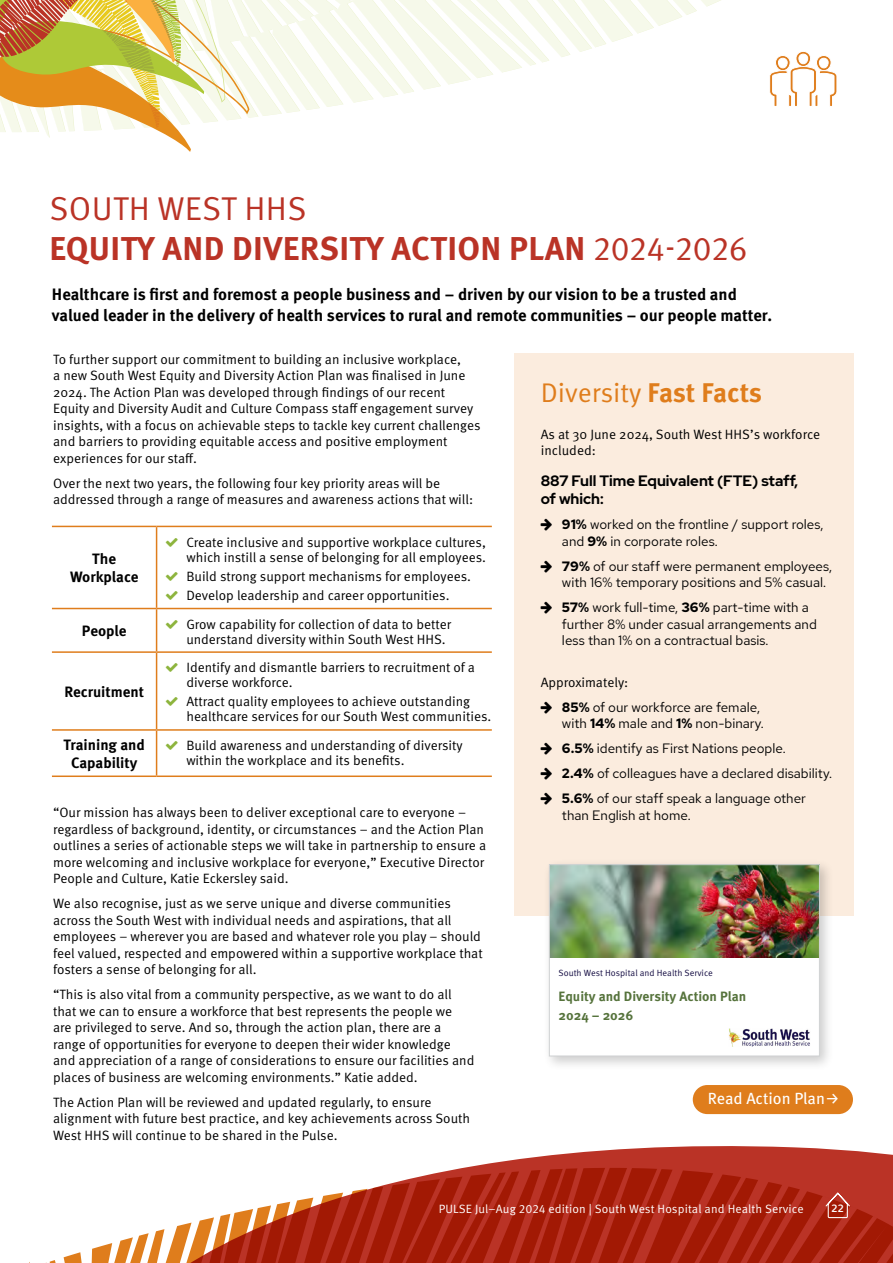
<style>
.page{position:relative;width:893px;height:1263px;background:#fff}
.page>*{position:absolute;margin:0;border:0;box-sizing:border-box;transform-origin:0 0}
.t1{font:700 33px/40.5px "Meta Pro";letter-spacing:.01em;color:#ba3326}
.t2{font:27px "Meta Pro";color:#df7d1c}
.t3{font:700 16.5px/21px "Meta Pro";color:#000}
.t4{font:16.2px "Meta Pro";color:#fff}
.t5{font:700 15px/18px "Meta Pro";color:#000;text-align:center}
.t6{font:700 15px/18px "Red Hat Display";color:#000}
.t7{font:13.5px/16.5px "Meta Pro";color:#000}
.t8{font:13.5px/16.5px "Red Hat Text";color:#000}
.t9{font:700 13.5px/18.8px "Meta OT";color:#56733c}
.t10{font:12px "Meta Pro";letter-spacing:.01em;color:#fff}
.t11{font:500 12px "Baloo 2";color:#fff}
.t12{font:9px "Meta OT Norm";color:#140c42}
.s1{font-weight:400}
.s2{font-weight:700}
.s3{font-family:"Fira Sans"}
</style>
<div class="page">
<div style="left:514px;top:353px;width:340px;height:562px;background:#fbecde"></div>
<div style="left:543px;top:859px;width:292px;height:212px;background:#000;opacity:.2"></div>
<div style="left:549px;top:865px;width:270px;height:191px;background:#fff"></div>
<img style="left:729px;top:1028px;width:81px;height:19px">
<img style="left:551px;top:866px;width:267px;height:92px">
<div style="left:549px;top:864px;width:271px;height:192px;border:1px solid #d1d3d4"></div>
<div style="left:693px;top:1085px;width:160px;height:29px;background:#df7d1c;border-radius:15px"></div>
<hr style="left:52px;top:526px;width:105px;height:1px;background:#df7d1c">
<hr style="left:157px;top:526px;width:335px;height:1px;background:#df7d1c">
<hr style="left:156px;top:527px;width:1px;height:81px;background:#df7d1c">
<hr style="left:52px;top:608px;width:105px;height:1px;background:#df7d1c">
<hr style="left:157px;top:608px;width:335px;height:1px;background:#df7d1c">
<hr style="left:156px;top:609px;width:1px;height:42px;background:#df7d1c">
<hr style="left:52px;top:651px;width:105px;height:2px;background:#df7d1c">
<hr style="left:157px;top:651px;width:335px;height:2px;background:#df7d1c">
<hr style="left:156px;top:653px;width:1px;height:76px;background:#df7d1c">
<hr style="left:52px;top:729px;width:105px;height:2px;background:#df7d1c">
<hr style="left:157px;top:729px;width:335px;height:2px;background:#df7d1c">
<hr style="left:156px;top:731px;width:1px;height:44px;background:#df7d1c">
<hr style="left:52px;top:775px;width:105px;height:2px;background:#df7d1c">
<hr style="left:157px;top:775px;width:335px;height:2px;background:#df7d1c">
<svg style="left:463px;top:1146px;width:430px;height:22px;fill:#ba3326"></svg>
<svg style="left:452px;top:1168px;width:441px;height:95px;background:#ab2311"></svg>
<svg style="left:29px;top:1170px;width:512px;height:93px"></svg>
<svg style="left:0;top:0;width:837px;height:152px"></svg>
<svg style="left:823px;top:1192px;width:34px;height:27px"></svg>
<h1 class="t1" style="left:50px;top:189px;width:700px"><span class="s1">SOUTH WEST HHS<br></span>EQUITY AND DIVERSITY ACTION PLAN <span class="s1">2024-2026</span></h1>
<p class="t3" style="left:52px;top:284px;width:722px">Healthcare is first and foremost a people business and – driven by our vision to be a trusted and valued leader in the delivery of health services to rural and remote communities – our people matter.</p>
<p class="t7" style="left:53px;top:351px;width:429px">To further support our commitment to building an inclusive workplace,<br>a new South West Equity and Diversity Action Plan was finalised in June 2024. The Action Plan was developed through findings of our recent Equity and Diversity Audit and Culture Compass staff engagement survey insights, with a focus on achievable steps to tackle key current challenges and barriers to providing equitable access and positive employment experiences for our staff.</p>
<p class="t7" style="left:53px;top:475px;width:421px">Over the next two years, the following four key priority areas will be addressed through a range of measures and awareness actions that will:</p>
<p class="t5" style="left:70px;top:550px;width:70px">The<br>Workplace</p>
<p class="t7" style="left:186px;top:535px;width:301px;line-height:15px">Create inclusive and supportive workplace cultures, which instill a sense of belonging for all employees.</p>
<p class="t7" style="left:186px;top:567px;width:286px;line-height:19.2px">Build strong support mechanisms for employees.<br>Develop leadership and career opportunities.</p>
<p class="t5" style="left:82px;top:622px;width:46px">People</p>
<p class="t7" style="left:186px;top:617px;width:266px;line-height:15px">Grow capability for collection of data to better understand diversity within South West HHS.</p>
<p class="t5" style="left:64px;top:683px;width:81px">Recruitment</p>
<p class="t7" style="left:186px;top:660px;width:290px;line-height:15px">Identify and dismantle barriers to recruitment of a diverse workforce.</p>
<p class="t7" style="left:186px;top:695px;width:306px;line-height:15px">Attract quality employees to achieve outstanding healthcare services for our South West communities.</p>
<p class="t5" style="left:64px;top:736px;width:83px">Training and<br>Capability</p>
<p class="t7" style="left:186px;top:738px;width:278px;line-height:15px">Build awareness and understanding of diversity within the workplace and its benefits.</p>
<p class="t7" style="left:53px;top:805px;width:434px">“Our mission has always been to deliver exceptional care to everyone – regardless of background, identity, or circumstances – and the Action Plan outlines a series of actionable steps we will take in partnership to ensure a more welcoming and inclusive workplace for everyone,” Executive Director People and Culture, Katie Eckersley said.</p>
<p class="t7" style="left:53px;top:895px;width:431px">We also recognise, just as we serve unique and diverse communities across the South West with individual needs and aspirations, that all employees – wherever you are based and whatever role you play – should feel valued, respected and empowered within a supportive workplace that fosters a sense of belonging for all.</p>
<p class="t7" style="left:53px;top:986px;width:423px">“This is also vital from a community perspective, as we want to do all that we can to ensure a workforce that best represents the people we<br>are privileged to serve. And so, through the action plan, there are a range of opportunities for everyone to deepen their wider knowledge and appreciation of a range of considerations to ensure our facilities and places of business are welcoming environments.” Katie added.</p>
<p class="t7" style="left:53px;top:1094px;width:419px">The Action Plan will be reviewed and updated regularly, to ensure alignment with future best practice, and key achievements across South<br>West HHS will continue to be shared in the Pulse.</p>
<h2 class="t2" style="left:541px;top:375px;width:223px">Diversity <span class="s2">Fast Facts</span></h2>
<p class="t7" style="left:541px;top:426px;width:281px">As at 30 June 2024, South West HHS’s workforce included:</p>
<p class="t6" style="left:541px;top:472px;width:259px">887 Full Time Equivalent (FTE) staff, of which:</p>
<p class="t8" style="left:562px;top:516px;width:263px"><span class="s2">91%</span> worked on the frontline / support roles, and <span class="s2">9%</span> in corporate roles.</p>
<p class="t8" style="left:562px;top:557px;width:272px"><span class="s2">79%</span> of our staff were permanent employees, with 16% temporary positions and 5% casual.</p>
<p class="t8" style="left:562px;top:599px;width:256px"><span class="s2">57%</span> work full-time, <span class="s2">36%</span> part-time with a further 8% under casual arrangements and less than 1% on a contractual basis.</p>
<p class="t7" style="left:541px;top:674px;width:89px">Approximately:</p>
<p class="t8" style="left:562px;top:698px;width:203px"><span class="s2">85%</span> of our workforce are female, with <span class="s2">14%</span> male and <span class="s2">1%</span> non-binary.</p>
<p class="t8" style="left:562px;top:736px;width:272px;line-height:25px"><span class="s2">6.5%</span> identify as First Nations people.<br><span class="s2">2.4%</span> of colleagues have a declared disability.<br><span class="s2">5.6%</span> of our staff speak a language other</p>
<p class="t8" style="left:562px;top:806px;width:130px">than English at home.</p>
<p class="t12" style="left:559px;top:967px;width:156px">South West Hospital and Health Service</p>
<p class="t9" style="left:559px;top:987px;width:189px">Equity and Diversity Action Plan<br>2024 – 2026</p>
<p class="t4" style="left:708px;top:1088px;width:133px">Read Action Plan<span class="s3">→</span></p>
<p class="t10" style="left:439px;top:1201px;width:366px">PULSE Jul–Aug 2024 edition | South West Hospital and Health Service</p>
<p class="t11" style="left:832px;top:1199px;width:14px">22</p>
</div>
